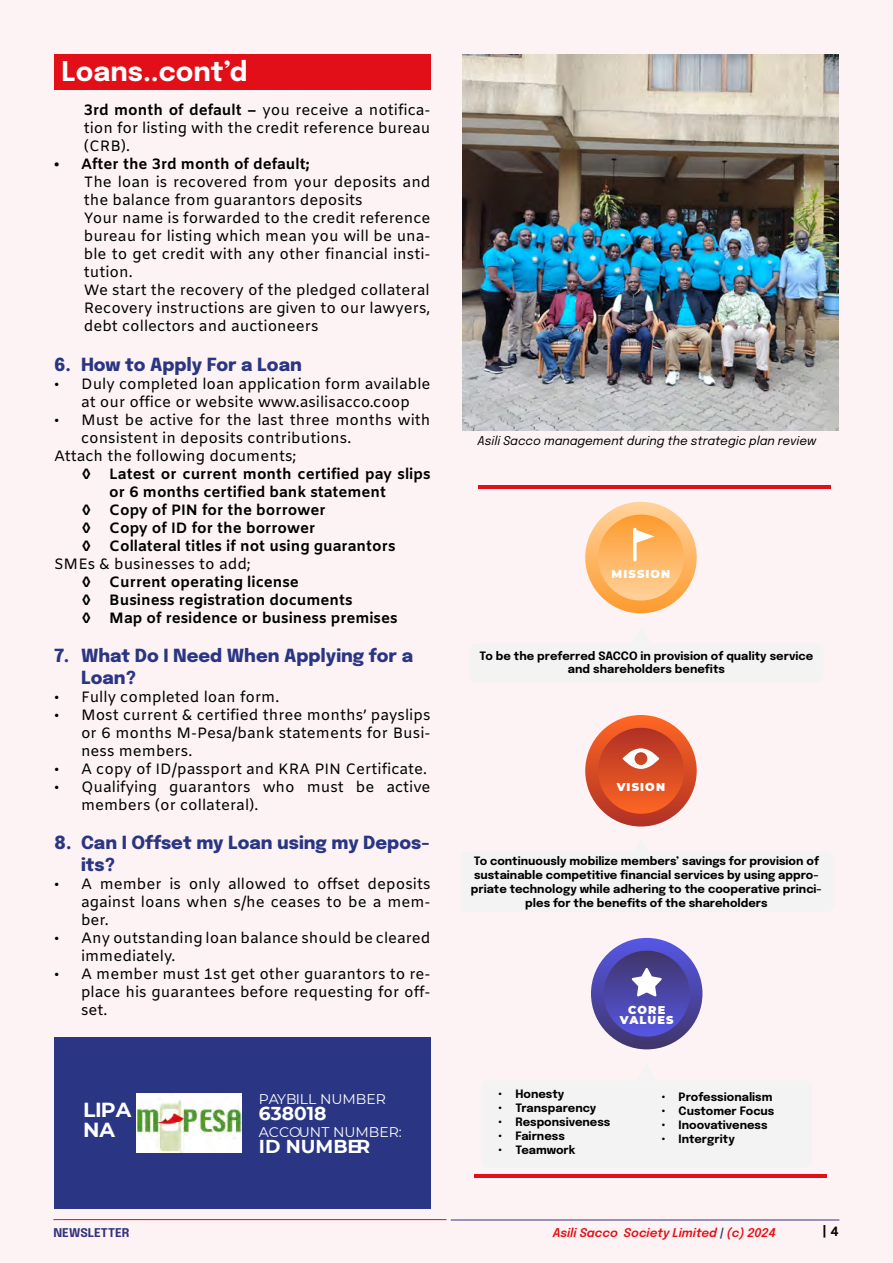
<style>
.page{position:relative;width:893px;height:1263px;background:#fdf3f4}
.page>*{position:absolute;margin:0;border:0;box-sizing:border-box;transform-origin:0 0}
.t1{font:700 27px "Epilogue";color:#fff}
.t2{font:700 20.25px/20.2px "Montserrat";color:#fff}
.t3{font:700 18.6px "Montserrat";color:#fff}
.t4{font:800 18px/21.6px "Epilogue";color:#2a3683}
.t5{font:15px/18px "Amiko";color:#000;text-align:justify}
.t6{font:700 15px/18px "Amiko";color:#000}
.t7{font:13.95px "Montserrat";color:#fff}
.t8{font:700 13.5px "Amiko";color:#000}
.t9{font:italic 12px "Epilogue";color:#000}
.t10{font:italic 600 12px "Epilogue";color:#e30f18}
.t11{font:700 12px "Epilogue";color:#2a3683}
.t12{font:700 11.55px/13.8px "Epilogue";color:#000;text-align:center}
.t13{font:900 11.25px/9.8px "Montserrat";letter-spacing:.1em;color:#fff;text-align:center}
.s1{font-weight:700}
.s2{color:#2a3683}
</style>
<div class="page">
<div style="left:54px;top:54px;width:377px;height:35px;background:#e30f18"></div>
<div style="left:54px;top:1037px;width:377px;height:172px;background:#2a3683"></div>
<img style="left:136px;top:1093px;width:106px;height:59px">
<img style="left:462px;top:54px;width:377px;height:377px">
<svg style="left:585px;top:502px;width:112px;height:111px;background:#fdb767"></svg>
<div style="left:598px;top:515px;width:86px;height:85px;background:linear-gradient(to bottom,#fd9a2e,#ffd19a);border-radius:43px"></div>
<svg style="left:633px;top:529px;width:4px;height:31px"></svg>
<svg style="left:635px;top:529px;width:19px;height:14px"></svg>
<svg style="left:585px;top:715px;width:112px;height:111px;background:#d84e27"></svg>
<div style="left:598px;top:728px;width:86px;height:86px;background:linear-gradient(to bottom,#b03125,#fc6523);border-radius:43px"></div>
<svg style="left:622px;top:748px;width:37px;height:21px"></svg>
<svg style="left:591px;top:938px;width:111px;height:111px;background:#4b47a8"></svg>
<div style="left:604px;top:951px;width:86px;height:85px;background:linear-gradient(to bottom,#403569,#5556e3);border-radius:43px"></div>
<svg style="left:631px;top:968px;width:31px;height:29px"></svg>
<div style="left:469px;top:643px;width:354px;height:40px;background:#f3f3f3;border-radius:8px"></div>
<div style="left:481px;top:1080px;width:331px;height:88px;background:#f3f3f3;border-radius:8px"></div>
<hr style="left:478px;top:486px;width:352px;height:3px;background:#e30f18">
<hr style="left:474px;top:1175px;width:353px;height:3px;background:#e30f18">
<h1 class="t1" style="left:62px;top:50px;width:187px">Loans..cont’d</h1>
<p class="t5" style="left:84px;top:102px;width:348px"><span class="s1">3rd month of default –</span> you receive a notifica&shy;tion for listing with the credit reference bureau (CRB).</p>
<p class="t6" style="left:54px;top:156px;width:257px">• After the 3rd month of default;</p>
<p class="t5" style="left:84px;top:174px;width:348px;text-align:left">The loan is recovered from your deposits and the balance from guarantors deposits<br>Your name is forwarded to the credit reference bureau for listing which mean you will be una&shy;ble to get credit with any other financial insti&shy;tution.<br>We start the recovery of the pledged collateral Recovery instructions are given to our lawyers, debt collectors and auctioneers</p>
<p class="t4" style="left:54px;top:352px;width:249px">6. How to Apply For a Loan</p>
<p class="t5" style="left:54px;top:376px;width:378px;text-align:center">• Duly completed loan application form available at our office or website www.asilisacco.coop</p>
<p class="t5" style="left:54px;top:412px;width:378px">• Must be active for the last three months with</p>
<p class="t5" style="left:81px;top:430px;width:272px">consistent in deposits contributions.</p>
<p class="t5" style="left:54px;top:448px;width:244px">Attach the following documents;</p>
<p class="t6" style="left:82px;top:466px;width:350px">◊ Latest or current month certified pay slips</p>
<p class="t6" style="left:109px;top:484px;width:278px">or 6 months certified bank statement</p>
<p class="t6" style="left:82px;top:502px;width:245px">◊ Copy of PIN for the borrower</p>
<p class="t6" style="left:82px;top:520px;width:235px">◊ Copy of ID for the borrower</p>
<p class="t6" style="left:82px;top:538px;width:315px">◊ Collateral titles if not using guarantors</p>
<p class="t5" style="left:54px;top:556px;width:198px">SMEs &amp; businesses to add;</p>
<p class="t6" style="left:82px;top:574px;width:317px">◊ Current operating license<br>◊ Business registration documents<br>◊ Map of residence or business premises</p>
<p class="t4" style="left:81px;top:643px;width:334px;text-indent:-27px">7. What Do I Need When Applying for a<br>Loan?</p>
<p class="t5" style="left:54px;top:689px;width:227px">• Fully completed loan form.</p>
<p class="t5" style="left:81px;top:707px;width:351px;text-indent:-27px">• Most current &amp; certified three months’ payslips or 6 months M-Pesa/bank statements for Busi&shy;ness members.</p>
<p class="t5" style="left:54px;top:761px;width:375px">• A copy of ID/passport and KRA PIN Certificate.</p>
<p class="t5" style="left:81px;top:779px;width:351px;text-indent:-27px">• Qualifying guarantors who must be active members (or collateral).</p>
<p class="t4" style="left:81px;top:830px;width:350px;text-indent:-27px">8. Can I Offset my Loan using my Depos&shy;its?</p>
<p class="t5" style="left:81px;top:876px;width:351px;text-indent:-27px">• A member is only allowed to offset deposits against loans when s/he ceases to be a mem&shy;ber.</p>
<p class="t5" style="left:81px;top:930px;width:351px;text-indent:-27px">• Any outstanding loan balance should be cleared immediately.</p>
<p class="t5" style="left:81px;top:966px;width:351px;text-indent:-27px">• A member must 1st get other guarantors to re&shy;place his guarantees before requesting for off&shy;set.</p>
<h2 class="t2" style="left:83px;top:1098px;width:50px">LIPA<br>NA</h2>
<p class="t7" style="left:259px;top:1089px;width:129px">PAYBILL NUMBER</p>
<p class="t3" style="left:259px;top:1100px;width:69px">638018</p>
<p class="t7" style="left:259px;top:1122px;width:144px">ACCOUNT NUMBER:</p>
<p class="t3" style="left:259px;top:1133px;width:113px">ID NUMBER</p>
<p class="t9" style="left:478px;top:432px;width:340px">Asili Sacco management during the strategic plan review</p>
<p class="t13" style="left:612px;top:568px;width:60px">MISSION</p>
<p class="t12" style="left:480px;top:648px;width:335px">To be the preferred SACCO in provision of quality service and shareholders benefits</p>
<p class="t13" style="left:617px;top:781px;width:50px">VISION</p>
<p class="t12" style="left:471px;top:853px;width:353px">To continuously mobilize members’ savings for provision of sustainable competitive financial services by using appro&shy;priate technology while adhering to the cooperative princi&shy;ples for the benefits of the shareholders</p>
<p class="t13" style="left:620px;top:1004px;width:55px">CORE<br>VALUES</p>
<p class="t12" style="left:498px;top:1086px;width:68px">• Honesty</p>
<p class="t12" style="left:498px;top:1100px;width:100px">• Transparency</p>
<p class="t12" style="left:498px;top:1114px;width:114px">• Responsiveness</p>
<p class="t12" style="left:498px;top:1128px;width:68px">• Fairness</p>
<p class="t12" style="left:498px;top:1142px;width:79px">• Teamwork</p>
<p class="t12" style="left:661px;top:1089px;width:113px">• Professionalism</p>
<p class="t12" style="left:661px;top:1103px;width:115px">• Customer Focus</p>
<p class="t12" style="left:661px;top:1117px;width:108px">• Inoovativeness</p>
<p class="t12" style="left:661px;top:1131px;width:75px">• Intergrity</p>
<p class="t11" style="left:53px;top:1223px;width:78px">NEWSLETTER</p>
<p class="t10" style="left:553px;top:1223px;width:225px">Asili Sacco Society Limited <span class="s2">|</span> (c) 2024</p>
<p class="t8" style="left:822px;top:1224px;width:18px">| 4</p>
</div>
